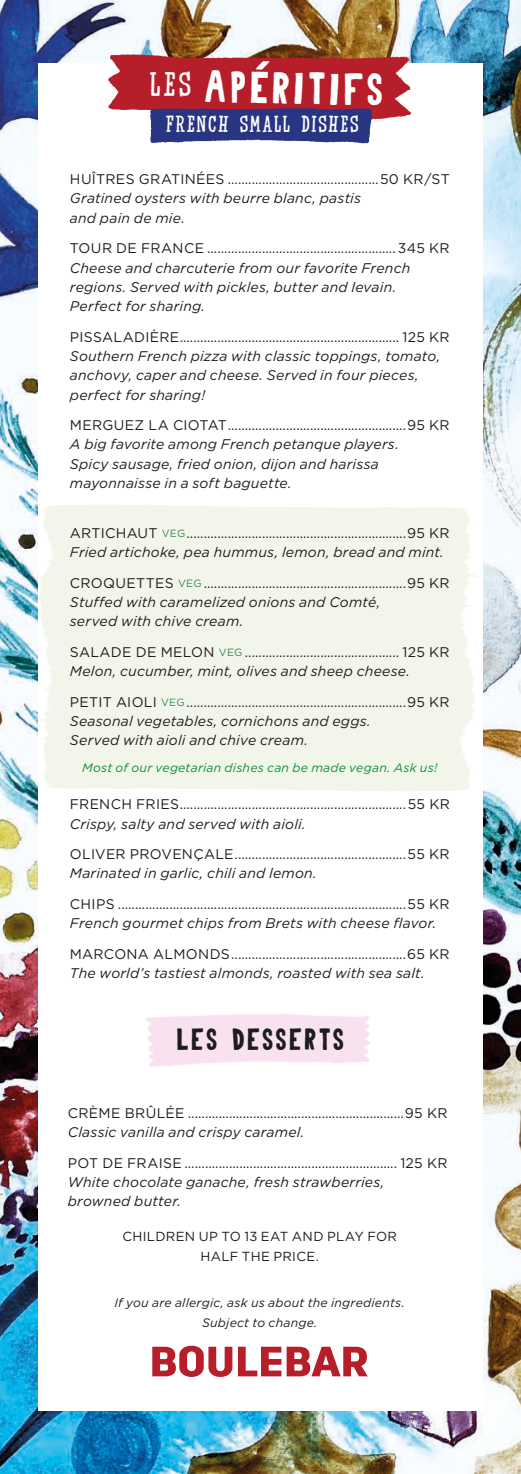
<style>
.page{position:relative;width:521px;height:1474px;background:#fff}
.page>*{position:absolute;margin:0;border:0;box-sizing:border-box;transform-origin:0 0}
.t1{font:45.85px "Carreau Condensed Carreau Condens";color:#fff}
.t2{font:34.3px "Sur Place Serif Sur Place Serif";color:#fff}
.t3{font:30.97px "Carreau Condensed Carreau Condens";letter-spacing:.05em;color:#1d1d1b}
.t4{font:23.45px "Sur Place Serif Sur Place Serif";letter-spacing:.035em;color:#fff}
.h3_gotham{font:14px "Gotham";letter-spacing:.025em;color:#1d1d1b}
.bröd_gotham{font:italic 14px/19.2px "Gotham";letter-spacing:.015em;color:#1d1d1b}
.bröd_gotham-2{font:13.12px/19.2px "Gotham";letter-spacing:.025em;color:#1d1d1b;text-align:center}
.bröd_gotham-3{font:italic 12.25px "Gotham";letter-spacing:.015em;color:#1d1d1b}
.bröd_gotham-4{font:italic 12.25px "Gotham";letter-spacing:.02em;color:#0c8d38}
.s1{font-size:10.5px;color:#3b8558}
</style>
<div class="page">
<img style="left:0;top:0;width:521px;height:1473px">
<div style="left:38px;top:63px;width:444px;height:1347px;background:#fff"></div>
<img style="left:365px;top:480px;width:156px;height:335px">
<img style="left:0;top:480px;width:365px;height:335px">
<img style="left:79px;top:49px;width:345px;height:69px">
<img style="left:130px;top:96px;width:260px;height:48px">
<img style="left:146px;top:1013px;width:224px;height:54px">
<svg style="left:152px;top:1345px;width:80px;height:31px"></svg>
<svg style="left:238px;top:1346px;width:43px;height:30px"></svg>
<svg style="left:287px;top:1346px;width:81px;height:30px"></svg>
<p class="t2" style="left:149px;top:62px;width:44px">LES</p>
<p class="t1" style="left:205px;top:57px;width:181px;rotate:1deg">APÉRITIFS</p>
<p class="t4" style="left:165px;top:109px;width:195px">FRENCH SMALL DISHES</p>
<p class="h3_gotham" style="left:70px;top:171px;width:381px">HUÎTRES GRATINÉES ............................................50 KR/ST</p>
<p class="bröd_gotham" style="left:70px;top:189px;width:293px">Gratined oysters with beurre blanc, pastis and pain de mie.</p>
<p class="h3_gotham" style="left:70px;top:240px;width:381px">TOUR DE FRANCE .......................................................345 KR</p>
<p class="bröd_gotham" style="left:70px;top:258px;width:342px">Cheese and charcuterie from our favorite French regions. Served with pickles, butter and levain.<br>Perfect for sharing.</p>
<p class="h3_gotham" style="left:70px;top:329px;width:381px">PISSALADIÈRE................................................................ 125 KR</p>
<p class="bröd_gotham" style="left:70px;top:346px;width:372px">Southern French pizza with classic toppings, tomato, anchovy, caper and cheese. Served in four pieces, perfect for sharing!</p>
<p class="h3_gotham" style="left:70px;top:417px;width:381px">MERGUEZ LA CIOTAT....................................................95 KR</p>
<p class="bröd_gotham" style="left:70px;top:435px;width:331px">A big favorite among French petanque players.<br>Spicy sausage, fried onion, dijon and harissa mayonnaisse in a soft baguette.</p>
<p class="h3_gotham" style="left:70px;top:525px;width:381px">ARTICHAUT <span class="s1">VEG</span>................................................................95 KR</p>
<p class="bröd_gotham" style="left:70px;top:542px;width:375px">Fried artichoke, pea hummus, lemon, bread and mint.</p>
<p class="h3_gotham" style="left:70px;top:575px;width:381px">CROQUETTES <span class="s1">VEG</span> ...........................................................95 KR</p>
<p class="bröd_gotham" style="left:70px;top:592px;width:312px">Stuffed with caramelized onions and Comté, served with chive cream.</p>
<p class="h3_gotham" style="left:70px;top:644px;width:381px">SALADE DE MELON <span class="s1">VEG</span> ............................................. 125 KR</p>
<p class="bröd_gotham" style="left:70px;top:661px;width:342px">Melon, cucumber, mint, olives and sheep cheese.</p>
<p class="h3_gotham" style="left:70px;top:694px;width:381px">PETIT AIOLI <span class="s1">VEG</span> ................................................................95 KR</p>
<p class="bröd_gotham" style="left:70px;top:711px;width:302px">Seasonal vegetables, cornichons and eggs.<br>Served with aioli and chive cream.</p>
<p class="bröd_gotham-4" style="left:82px;top:760px;width:357px">Most of our vegetarian dishes can be made vegan. Ask us!</p>
<p class="h3_gotham" style="left:70px;top:796px;width:381px">FRENCH FRIES..................................................................55 KR</p>
<p class="bröd_gotham" style="left:70px;top:814px;width:237px">Crispy, salty and served with aioli.</p>
<p class="h3_gotham" style="left:70px;top:846px;width:381px">OLIVER PROVENÇALE..................................................55 KR</p>
<p class="bröd_gotham" style="left:70px;top:863px;width:248px">Marinated in garlic, chili and lemon.</p>
<p class="h3_gotham" style="left:70px;top:896px;width:381px">CHIPS ....................................................................................55 KR</p>
<p class="bröd_gotham" style="left:70px;top:913px;width:368px">French gourmet chips from Brets with cheese flavor.</p>
<p class="h3_gotham" style="left:70px;top:946px;width:381px">MARCONA ALMONDS...................................................65 KR</p>
<p class="bröd_gotham" style="left:70px;top:963px;width:356px">The world’s tastiest almonds, roasted with sea salt.</p>
<p class="t3" style="left:176px;top:1019px;width:170px">LES DESSERTS</p>
<p class="h3_gotham" style="left:68px;top:1105px;width:381px">CRÈME BRÛLÉE ...............................................................95 KR</p>
<p class="bröd_gotham" style="left:68px;top:1122px;width:238px">Classic vanilla and crispy caramel.</p>
<p class="h3_gotham" style="left:68px;top:1155px;width:381px">POT DE FRAISE .............................................................. 125 KR</p>
<p class="bröd_gotham" style="left:68px;top:1172px;width:318px">White chocolate ganache, fresh strawberries, browned butter.</p>
<p class="bröd_gotham-2" style="left:122px;top:1226px;width:276px">CHILDREN UP TO 13 EAT AND PLAY FOR<br>HALF THE PRICE.</p>
<p class="bröd_gotham-3" style="left:114px;top:1296px;width:292px">If you are allergic, ask us about the ingredients.</p>
<p class="bröd_gotham-3" style="left:202px;top:1315px;width:117px">Subject to change.</p>
</div>
